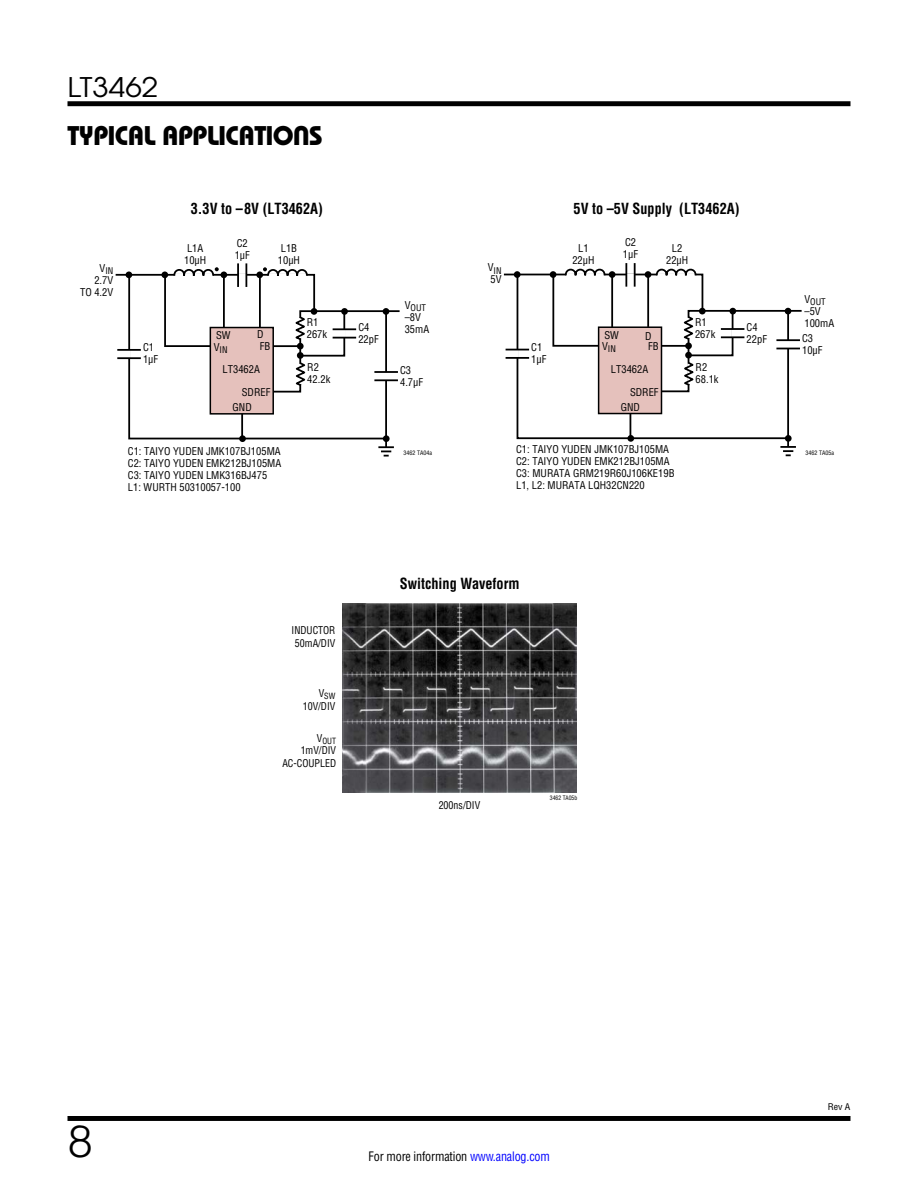
<style>
.page{position:relative;width:918px;height:1188px;background:#fff}
.page>*{position:absolute;margin:0;border:0;box-sizing:border-box;transform-origin:0 0}
.t1{font:300 45px "Helvetica";color:#000}
.t2{font:27px "Linear Bauhaus";letter-spacing:-.02em;color:#000}
.t3{font:27px "Avant Garde";color:#000;scale:1.1 1}
.t4{font:700 15px "Linear Helv Cond";color:#000;scale:.95 1}
.t5{font:12.75px "Linear Helv Cond";letter-spacing:-.01em;color:#000;scale:.95 1}
.t6{font:10.5px/12px "Linear Helv Cond";color:#000}
.t7{font:10.5px/12.6px "Linear Helv Cond";color:#000;text-align:right;scale:.95 1}
.t8{font:9px "Linear Helv Cond";color:#000}
.t9{font:9px "Linear Helv Cond";color:#000;scale:1.1 1}
.t10{font:8.4px "Linear Helv Cond";color:#000;scale:.95 1}
.t11{font:6px "Linear Helv Cond";color:#000}
.t12{font:6px "Linear Helv Cond";color:#000;scale:.95 1}
.s1{color:#00f}
</style>
<div class="page">
<div style="left:68px;top:101px;width:782px;height:5px;background:#000"></div>
<div style="left:68px;top:1116px;width:782px;height:5px;background:#000"></div>
<svg style="left:780px;top:446px;width:16px;height:10px"></svg>
<hr style="left:787px;top:311px;width:2px;height:136px;background:#000">
<svg style="left:516px;top:393px;width:274px;height:47px"></svg>
<hr style="left:634px;top:263px;width:2px;height:24px;background:#000">
<hr style="left:625px;top:263px;width:2px;height:24px;background:#000">
<svg style="left:503px;top:268px;width:299px;height:125px"></svg>
<img style="left:343px;top:604px;width:234px;height:189px">
<svg style="left:378px;top:446px;width:16px;height:11px"></svg>
<div style="left:239px;top:435px;width:7px;height:7px;background:#000;border-radius:50%"></div>
<hr style="left:385px;top:311px;width:2px;height:136px;background:#000">
<hr style="left:245px;top:263px;width:2px;height:24px;background:#000">
<hr style="left:237px;top:263px;width:2px;height:24px;background:#000">
<svg style="left:115px;top:267px;width:285px;height:173px"></svg>
<h2 class="t3" style="left:68px;top:70px;width:84px">LT3462</h2>
<h2 class="t2" style="left:68px;top:119px;width:257px">TYPICAL APPLICATIONS</h2>
<p class="t8" style="left:100px;top:265px;width:15px"><sup>V</sup>IN</p>
<p class="t6" style="left:80px;top:274px;width:35px;text-align:right">2.7V<br>TO 4.2V</p>
<h3 class="t4" style="left:191px;top:199px;width:141px">3.3V to –8V (LT3462A)</h3>
<h3 class="t4" style="left:574px;top:199px;width:176px">5V to –5V Supply (LT3462A)</h3>
<p class="t6" style="left:235px;top:237px;width:17px">C2<br>1µF</p>
<p class="t6" style="left:184px;top:243px;width:24px">L1A<br>10µH</p>
<p class="t6" style="left:278px;top:243px;width:24px">L1B<br>10µH</p>
<p class="t8" style="left:488px;top:265px;width:15px"><sup>V</sup>IN</p>
<p class="t6" style="left:491px;top:274px;width:13px">5V</p>
<p class="t6" style="left:623px;top:237px;width:17px">C2<br>1µF</p>
<p class="t6" style="left:572px;top:242px;width:24px;text-align:center">L1<br>22µH</p>
<p class="t6" style="left:666px;top:242px;width:24px;text-align:center">L2<br>22µH</p>
<p class="t6" style="left:143px;top:341px;width:17px">C1<br>1µF</p>
<p class="t6" style="left:216px;top:330px;width:16px">SW</p>
<p class="t6" style="left:257px;top:328px;width:8px">D</p>
<p class="t6" style="left:260px;top:340px;width:12px">FB</p>
<p class="t6" style="left:233px;top:385px;width:39px;line-height:14.9px;text-indent:9px">SDREF<br>GND</p>
<p class="t8" style="left:214px;top:344px;width:15px"><sup>V</sup>IN</p>
<p class="t6" style="left:223px;top:364px;width:39px">LT3462A</p>
<p class="t8" style="left:405px;top:302px;width:23px"><sup>V</sup>OUT</p>
<p class="t6" style="left:405px;top:311px;width:26px">–8V<br>35mA</p>
<p class="t6" style="left:307px;top:316px;width:22px">R1<br>267k</p>
<p class="t6" style="left:307px;top:362px;width:25px">R2<br>42.2k</p>
<p class="t6" style="left:400px;top:364px;width:25px">C3<br>4.7µF</p>
<p class="t6" style="left:358px;top:321px;width:22px">C4<br>22pF</p>
<p class="t6" style="left:531px;top:341px;width:17px">C1<br>1µF</p>
<p class="t6" style="left:604px;top:329px;width:16px">SW</p>
<p class="t6" style="left:645px;top:330px;width:8px">D</p>
<p class="t6" style="left:648px;top:340px;width:12px">FB</p>
<p class="t6" style="left:621px;top:385px;width:39px;line-height:14.9px;text-indent:9px">SDREF<br>GND</p>
<p class="t8" style="left:602px;top:344px;width:15px"><sup>V</sup>IN</p>
<p class="t6" style="left:611px;top:363px;width:39px">LT3462A</p>
<p class="t6" style="left:695px;top:316px;width:22px">R1<br>267k</p>
<p class="t6" style="left:696px;top:361px;width:25px">R2<br>68.1k</p>
<p class="t6" style="left:747px;top:321px;width:22px">C4<br>22pF</p>
<p class="t8" style="left:804px;top:296px;width:23px"><sup>V</sup>OUT</p>
<p class="t6" style="left:804px;top:305px;width:31px">–5V<br>100mA</p>
<p class="t6" style="left:802px;top:332px;width:22px">C3<br>10µF</p>
<p class="t6" style="left:128px;top:445px;width:155px">C1: TAIYO YUDEN JMK107BJ105MA<br>C2: TAIYO YUDEN EMK212BJ105MA<br>C3: TAIYO YUDEN LMK316BJ475<br>L1: WURTH 50310057-100</p>
<p class="t11" style="left:404px;top:449px;width:30px">3462 TA04a</p>
<p class="t6" style="left:516px;top:444px;width:160px">C1: TAIYO YUDEN JMK107BJ105MA<br>C2: TAIYO YUDEN EMK212BJ105MA<br>C3: MURATA GRM219R60J106KE19B<br>L1, L2: MURATA LQH32CN220</p>
<p class="t11" style="left:806px;top:449px;width:30px">3462 TA05a</p>
<p class="t7" style="left:292px;top:624px;width:48px;text-align:center">INDUCTOR<br>50mA/DIV</p>
<p class="t10" style="left:319px;top:691px;width:19px"><sup>V</sup>SW</p>
<p class="t7" style="left:303px;top:699px;width:36px">10V/DIV</p>
<p class="t10" style="left:317px;top:735px;width:22px"><sup>V</sup>OUT</p>
<p class="t7" style="left:282px;top:744px;width:58px">1mV/DIV<br>AC-COUPLED</p>
<h3 class="t4" style="left:400px;top:574px;width:127px">Switching Waveform</h3>
<p class="t7" style="left:439px;top:799px;width:45px">200ns/DIV</p>
<p class="t12" style="left:550px;top:794px;width:30px">3462 TA05b</p>
<h1 class="t1" style="left:68px;top:1113px;width:27px">8</h1>
<p class="t5" style="left:369px;top:1148px;width:192px">For more information <span class="s1">www.analog.com</span></p>
<p class="t9" style="left:828px;top:1102px;width:22px">Rev A</p>
</div>
